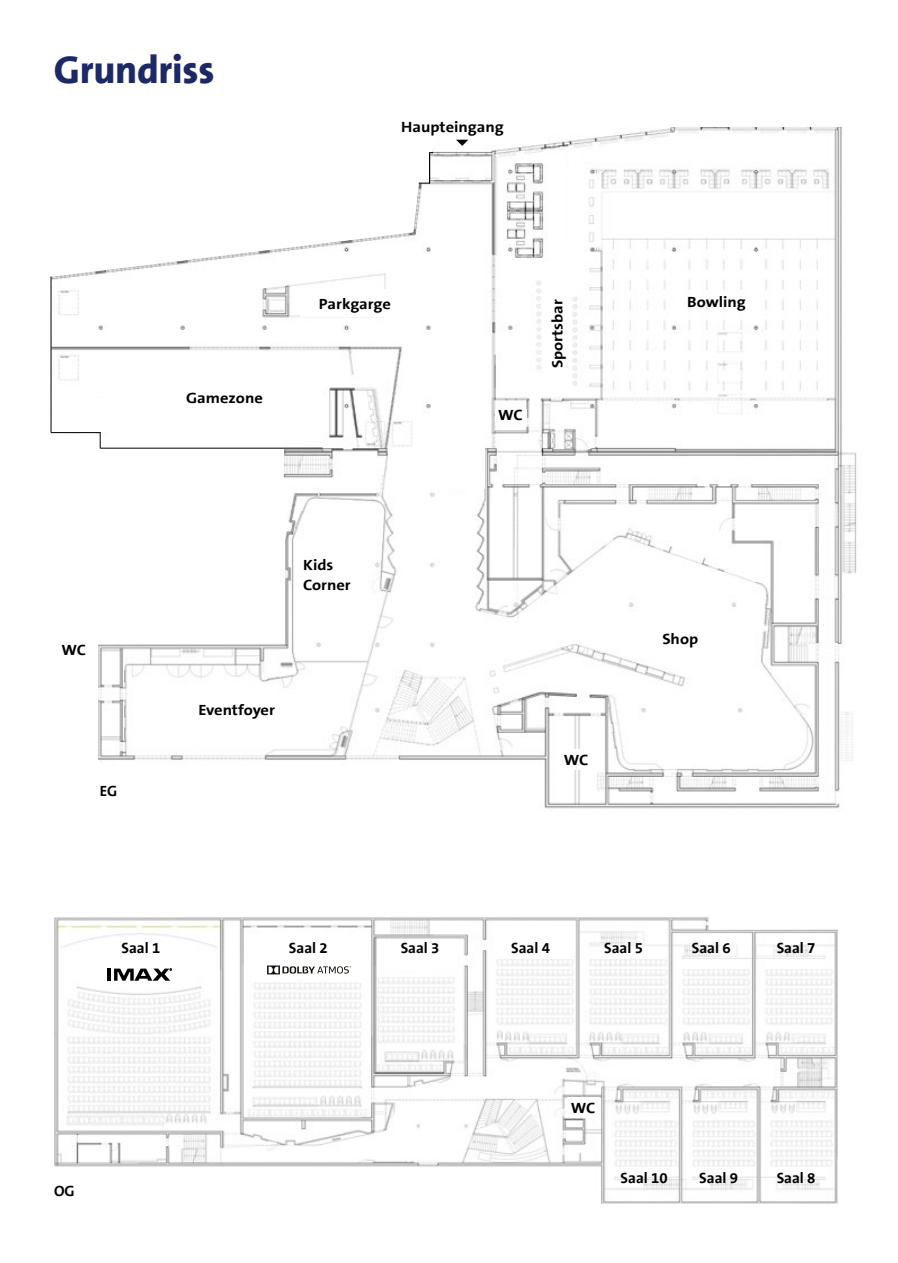
<style>
.page{position:relative;width:898px;height:1263px;background:#fff}
.page>*{position:absolute;margin:0;border:0;box-sizing:border-box;transform-origin:0 0}
.t1{font:800 39px "The Sans B8";letter-spacing:-.005em;color:#1d2866}
.t2{font:700 15px/19.5px "The Sans B7";color:#000;scale:1.09 1}
.t3{font:700 15px "The Sans B7";color:#000}
.t4{font:700 15px "The Sans Swisscom";color:#000;scale:1.09 1}
</style>
<div class="page">
<img style="left:452px;top:127px;width:405px;height:682px">
<svg style="left:50px;top:150px;width:402px;height:612px"></svg>
<div style="left:392px;top:761px;width:13px;height:16px;background:#fff"></div>
<div style="left:698px;top:140px;width:13px;height:16px;background:#fff"></div>
<div style="left:569px;top:153px;width:12px;height:105px;background:#fff"></div>
<hr style="left:51px;top:276px;width:1px;height:157px;background:#000">
<hr style="left:51px;top:432px;width:49px;height:1px;background:#000">
<svg style="left:100px;top:432px;width:1px;height:16px"></svg>
<hr style="left:429px;top:152px;width:1px;height:31px;background:#000">
<hr style="left:100px;top:448px;width:222px;height:1px;background:#000">
<svg style="left:456px;top:140px;width:12px;height:6px"></svg>
<div style="left:85px;top:398px;width:205px;height:20px;background:#fff"></div>
<div style="left:504px;top:401px;width:11px;height:10px;background:#fff"></div>
<div style="left:134px;top:697px;width:205px;height:27px;background:#fff"></div>
<div style="left:300px;top:289px;width:109px;height:28px;background:#fff"></div>
<div style="left:543px;top:279px;width:27px;height:110px;background:#fff"></div>
<div style="left:494px;top:409px;width:32px;height:12px;background:#fff"></div>
<div style="left:388px;top:448px;width:96px;height:41px;background:#fff"></div>
<img style="left:54px;top:917px;width:783px;height:287px">
<hr style="left:107px;top:969px;width:4px;height:12px;background:#000">
<svg style="left:114px;top:968px;width:57px;height:13px"></svg>
<svg style="left:267px;top:965px;width:84px;height:9px"></svg>
<div style="left:566px;top:1097px;width:33px;height:20px;background:#fff"></div>
<div style="left:559px;top:749px;width:33px;height:21px;background:#fff"></div>
<h1 class="t1" style="left:54px;top:45px;width:162px">Grundriss</h1>
<p class="t2" style="left:401px;top:117px;width:96px">Haupteingang</p>
<p class="t2" style="left:62px;top:641px;width:24px">WC</p>
<p class="t3" style="left:100px;top:781px;width:19px">EG</p>
<p class="t4" style="left:186px;top:388px;width:72px">Gamezone</p>
<p class="t2" style="left:319px;top:294px;width:67px">Parkgarge</p>
<p class="t2" style="left:547px;top:368px;width:65px;rotate:-90deg">Sportsbar</p>
<p class="t2" style="left:498px;top:405px;width:24px">WC</p>
<p class="t2" style="left:303px;top:556px;width:45px">Kids<br>Corner</p>
<p class="t2" style="left:198px;top:700px;width:72px">Eventfoyer</p>
<p class="t2" style="left:563px;top:750px;width:24px">WC</p>
<p class="t2" style="left:687px;top:292px;width:55px">Bowling</p>
<p class="t2" style="left:662px;top:629px;width:34px">Shop</p>
<p class="t3" style="left:121px;top:938px;width:40px">Saal 1</p>
<p class="t3" style="left:289px;top:938px;width:40px">Saal 2</p>
<p class="t3" style="left:511px;top:938px;width:40px">Saal 4</p>
<p class="t3" style="left:604px;top:938px;width:40px">Saal 5</p>
<p class="t3" style="left:400px;top:938px;width:40px">Saal 3</p>
<p class="t3" style="left:776px;top:938px;width:40px">Saal 7</p>
<p class="t3" style="left:691px;top:938px;width:40px">Saal 6</p>
<p class="t3" style="left:54px;top:1181px;width:22px">OG</p>
<p class="t2" style="left:570px;top:1098px;width:24px">WC</p>
<p class="t3" style="left:620px;top:1168px;width:49px">Saal 10</p>
<p class="t3" style="left:699px;top:1168px;width:40px">Saal 9</p>
<p class="t3" style="left:776px;top:1168px;width:40px">Saal 8</p>
</div>
